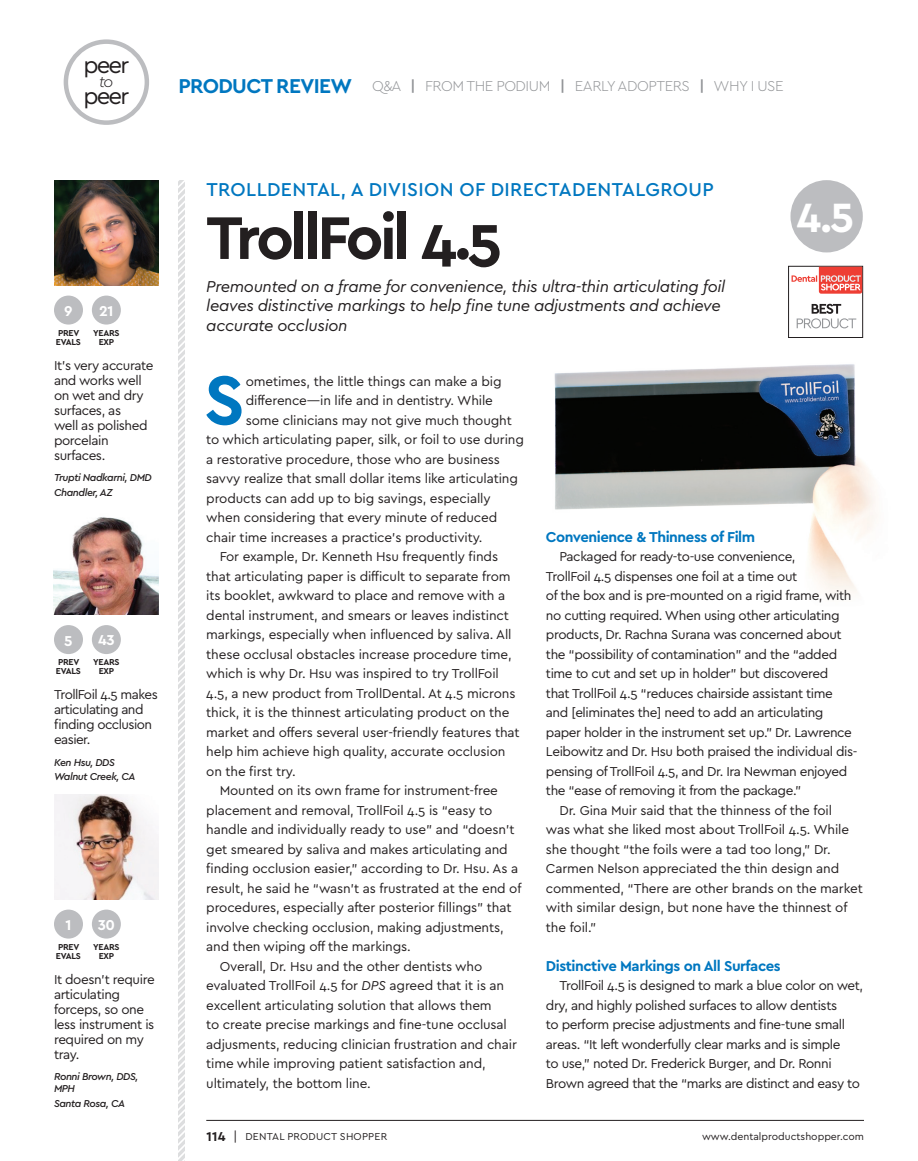
<style>
.page{position:relative;width:918px;height:1161px;background:#fff}
.page>*{position:absolute;margin:0;border:0;box-sizing:border-box;transform-origin:0 0}
.PE_BODY_FIRST_PARAGR{font:700 72.6px "Cera";color:#0077c0}
.PE_PRODUCT_NAME__TOP{font:700 63px "Cera";letter-spacing:-.055em;color:#231f20}
.PE_OVERALL_SCORE_1ST{font:700 42.9px "Cera";color:#fff}
.t1{font:24px "Cera";letter-spacing:-.08em;color:#231f20}
.t2{font:700 21px "Cera";letter-spacing:-.03em;color:#0077c0}
.PE_COMPANY_NAME__TOP{font:500 19.5px "Cera";letter-spacing:.02em;color:#0077c0}
.PE_MAIN_SUBHEAD{font:italic 16.5px/19.5px "Cera";letter-spacing:-.02em;color:#231f20}
.t3{font:italic 300 16.05px "Cera";color:#231f20}
.PE_BODY_COPY{font:700 15px "Cera";letter-spacing:-.03em;color:#0077c0}
.t4{font:300 15px "Cera";letter-spacing:-.03em;color:#939598}
.PE_EVAL_YEARS___s{font:700 15px "Cera";color:#fff}
.PE_BODY_COPY-2{font:13.5px/19.5px "Cera";letter-spacing:-.01em;color:#231f20}
.PE_BODY_COPY-3{font:13.5px/19.5px "Cera";letter-spacing:-.03em;color:#231f20}
.PE_BODY_FIRST_PARAGR-2{font:13.5px "Cera";letter-spacing:-.01em;color:#231f20}
.PE_EVAL_QUOTE{font:13.5px/15px "Cera";letter-spacing:-.03em;color:#231f20}
.PE_EVAL_NAME_LOCATIO{font:italic 500 10.5px/12px "Cera";letter-spacing:-.04em;color:#231f20}
.t5{font:10.5px "Cera";color:#231f20}
.t6{font:10.5px "Cera";letter-spacing:.02em;color:#231f20}
.t7{font:700 9px "Cera";letter-spacing:-.03em;color:#231f20}
.s1{font-weight:700}
.s2{font-style:italic}
.s3{font-weight:700;font-size:13.5px}
.s4{font-size:13.5px}
</style>
<div class="page">
<img style="left:554px;top:364px;width:321px;height:229px">
<hr style="left:206px;top:1120px;width:658px;height:1px;background:#231f20">
<svg style="left:178px;top:180px;width:7px;height:981px"></svg>
<div style="left:64px;top:39px;width:85px;height:86px;border:4px solid #bcbdc0;border-radius:50%"></div>
<img style="left:54px;top:180px;width:105px;height:105px">
<div style="left:54px;top:296px;width:29px;height:29px;background:#bcbdc0;border-radius:50%"></div>
<div style="left:92px;top:296px;width:29px;height:29px;background:#bcbdc0;border-radius:50%"></div>
<img style="left:54px;top:517px;width:105px;height:98px">
<div style="left:54px;top:625px;width:29px;height:29px;background:#bcbdc0;border-radius:50%"></div>
<div style="left:92px;top:625px;width:29px;height:29px;background:#bcbdc0;border-radius:50%"></div>
<img style="left:54px;top:794px;width:105px;height:105px">
<div style="left:54px;top:910px;width:29px;height:29px;background:#bcbdc0;border-radius:50%"></div>
<div style="left:92px;top:910px;width:29px;height:29px;background:#bcbdc0;border-radius:50%"></div>
<div style="left:788px;top:266px;width:75px;height:72px;border:1px solid #231f20"></div>
<svg style="left:792px;top:267px;width:70px;height:27px"></svg>
<svg style="left:797px;top:304px;width:59px;height:24px"></svg>
<div style="left:790px;top:180px;width:73px;height:72px;background:#bcbdc0;border-radius:50%"></div>
<p class="t1" style="left:84px;top:49px;width:47px">peer</p>
<p class="t3" style="left:99px;top:71px;width:16px">to</p>
<p class="t1" style="left:84px;top:80px;width:47px">peer</p>
<p class="t2" style="left:178px;top:72px;width:175px">PRODUCT REVIEW</p>
<p class="t4" style="left:372px;top:76px;width:413px">Q&amp;A <span class="s1">|</span> FROM THE PODIUM <span class="s1">|</span> EARLY ADOPTERS <span class="s1">|</span> WHY I USE</p>
<p class="PE_EVAL_YEARS___s" style="left:64px;top:301px;width:10px">9</p>
<p class="t7" style="left:58px;top:327px;width:23px">PREV</p>
<p class="t7" style="left:56px;top:336px;width:27px">EVALS</p>
<p class="PE_EVAL_YEARS___s" style="left:99px;top:301px;width:16px">21</p>
<p class="t7" style="left:93px;top:327px;width:28px">YEARS</p>
<p class="t7" style="left:99px;top:336px;width:17px">EXP</p>
<p class="PE_EVAL_QUOTE" style="left:54px;top:357px;width:101px">It’s very accurate and works well on wet and dry surfaces, as<br>well as polished porcelain surfaces.</p>
<p class="PE_EVAL_NAME_LOCATIO" style="left:54px;top:471px;width:99px">Trupti Nadkarni, DMD</p>
<p class="PE_EVAL_NAME_LOCATIO" style="left:54px;top:486px;width:60px">Chandler, AZ</p>
<p class="PE_EVAL_YEARS___s" style="left:64px;top:631px;width:10px">5</p>
<p class="t7" style="left:58px;top:656px;width:23px">PREV</p>
<p class="t7" style="left:56px;top:665px;width:27px">EVALS</p>
<p class="PE_EVAL_YEARS___s" style="left:98px;top:630px;width:18px">43</p>
<p class="t7" style="left:93px;top:656px;width:28px">YEARS</p>
<p class="t7" style="left:99px;top:665px;width:17px">EXP</p>
<p class="PE_EVAL_QUOTE" style="left:54px;top:687px;width:105px">TrollFoil 4.5 makes articulating and finding occlusion easier.</p>
<p class="PE_EVAL_NAME_LOCATIO" style="left:54px;top:756px;width:63px">Ken Hsu, DDS</p>
<p class="PE_EVAL_NAME_LOCATIO" style="left:54px;top:771px;width:83px">Walnut Creek, CA</p>
<p class="PE_EVAL_YEARS___s" style="left:65px;top:915px;width:8px">1</p>
<p class="t7" style="left:58px;top:941px;width:23px">PREV</p>
<p class="t7" style="left:56px;top:950px;width:27px">EVALS</p>
<p class="PE_EVAL_YEARS___s" style="left:98px;top:915px;width:19px">30</p>
<p class="t7" style="left:93px;top:941px;width:28px">YEARS</p>
<p class="t7" style="left:99px;top:950px;width:17px">EXP</p>
<p class="PE_EVAL_QUOTE" style="left:54px;top:971px;width:102px">It doesn’t require articulating forceps, so one less instrument is required on my tray.</p>
<p class="PE_EVAL_NAME_LOCATIO" style="left:54px;top:1070px;width:86px">Ronni Brown, DDS,<br>MPH</p>
<p class="PE_EVAL_NAME_LOCATIO" style="left:54px;top:1097px;width:73px">Santa Rosa, CA</p>
<p class="PE_COMPANY_NAME__TOP" style="left:206px;top:176px;width:509px">TROLLDENTAL, A DIVISION OF DIRECTADENTALGROUP</p>
<p class="PE_PRODUCT_NAME__TOP" style="left:206px;top:196px;width:298px">TrollFoil 4.5</p>
<p class="PE_MAIN_SUBHEAD" style="left:206px;top:276px;width:520px">Premounted on a frame for convenience, this ultra-thin articulating foil leaves distinctive markings to help fine tune adjustments and achieve accurate occlusion</p>
<p class="PE_OVERALL_SCORE_1ST" style="left:797px;top:189px;width:59px">4.5</p>
<p class="PE_BODY_FIRST_PARAGR" style="left:204px;top:352px;width:42px">S</p>
<p class="PE_BODY_FIRST_PARAGR-2" style="left:246px;top:372px;width:257px">ometimes, the little things can make a big</p>
<p class="PE_BODY_FIRST_PARAGR-2" style="left:246px;top:392px;width:249px">difference—in life and in dentistry. While</p>
<p class="PE_BODY_FIRST_PARAGR-2" style="left:246px;top:411px;width:268px">some clinicians may not give much thought</p>
<p class="PE_BODY_FIRST_PARAGR-2" style="left:206px;top:430px;width:319px">to which articulating paper, silk, or foil to use during</p>
<p class="PE_BODY_FIRST_PARAGR-2" style="left:206px;top:450px;width:295px">a restorative procedure, those who are business</p>
<p class="PE_BODY_FIRST_PARAGR-2" style="left:206px;top:470px;width:313px">savvy realize that small dollar items like articulating</p>
<p class="PE_BODY_FIRST_PARAGR-2" style="left:206px;top:489px;width:286px">products can add up to big savings, especially</p>
<p class="PE_BODY_FIRST_PARAGR-2" style="left:206px;top:508px;width:292px">when considering that every minute of reduced</p>
<p class="PE_BODY_FIRST_PARAGR-2" style="left:206px;top:528px;width:278px">chair time increases a practice’s productivity.</p>
<p class="PE_BODY_COPY-2" style="left:206px;top:546px;width:315px;text-indent:14px">For example, Dr. Kenneth Hsu frequently finds that articulating paper is difficult to separate from its booklet, awkward to place and remove with a dental instrument, and smears or leaves indistinct markings, especially when influenced by saliva. All these occlusal obstacles increase procedure time, which is why Dr. Hsu was inspired to try TrollFoil 4.5, a new product from TrollDental. At 4.5 microns thick, it is the thinnest articulating product on the market and offers several user-friendly features that help him achieve high quality, accurate occlusion on the first try.</p>
<p class="PE_BODY_COPY-2" style="left:206px;top:780px;width:317px;text-indent:14px">Mounted on its own frame for instrument-free placement and removal, TrollFoil 4.5 is “easy to handle and individually ready to use” and “doesn’t get smeared by saliva and makes articulating and finding occlusion easier,” according to Dr. Hsu. As a result, he said he “wasn’t as frustrated at the end of procedures, especially after posterior fillings” that involve checking occlusion, making adjustments, and then wiping off the markings.</p>
<p class="PE_BODY_COPY-2" style="left:206px;top:956px;width:312px;text-indent:14px">Overall, Dr. Hsu and the other dentists who evaluated TrollFoil 4.5 for <span class="s2">DPS</span> agreed that it is an excellent articulating solution that allows them<br>to create precise markings and fine-tune occlusal adjusments, reducing clinician frustration and chair time while improving patient satisfaction and, ultimately, the bottom line.</p>
<p class="PE_BODY_COPY" style="left:546px;top:526px;width:211px">Convenience &amp; Thinness of Film</p>
<p class="PE_BODY_COPY-3" style="left:546px;top:546px;width:313px;text-indent:14px">Packaged for ready-to-use convenience,<br>TrollFoil 4.5 dispenses one foil at a time out<br>of the box and is pre-mounted on a rigid frame, with no cutting required. When using other articulating products, Dr. Rachna Surana was concerned about the “possibility of contamination” and the “added time to cut and set up in holder” but discovered<br>that TrollFoil 4.5 “reduces chairside assistant time and [eliminates the] need to add an articulating paper holder in the instrument set up.” Dr. Lawrence Leibowitz and Dr. Hsu both praised the individual dis&shy;pensing of TrollFoil 4.5, and Dr. Ira Newman enjoyed the “ease of removing it from the package.”</p>
<p class="PE_BODY_COPY-2" style="left:546px;top:800px;width:318px;text-indent:14px">Dr. Gina Muir said that the thinness of the foil<br>was what she liked most about TrollFoil 4.5. While she thought “the foils were a tad too long,” Dr.<br>Carmen Nelson appreciated the thin design and commented, “There are other brands on the market with similar design, but none have the thinnest of the foil.”</p>
<p class="PE_BODY_COPY" style="left:546px;top:956px;width:236px">Distinctive Markings on All Surfaces</p>
<p class="PE_BODY_COPY-3" style="left:546px;top:975px;width:319px;text-indent:14px">TrollFoil 4.5 is designed to mark a blue color on wet, dry, and highly polished surfaces to allow dentists<br>to perform precise adjustments and fine-tune small areas. “It left wonderfully clear marks and is simple<br>to use,” noted Dr. Frederick Burger, and Dr. Ronni Brown agreed that the “marks are distinct and easy to</p>
<p class="t6" style="left:206px;top:1130px;width:182px"><span class="s3">114</span> <span class="s4">|</span> DENTAL PRODUCT SHOPPER</p>
<p class="t5" style="left:702px;top:1130px;width:164px">www.dentalproductshopper.com</p>
</div>
